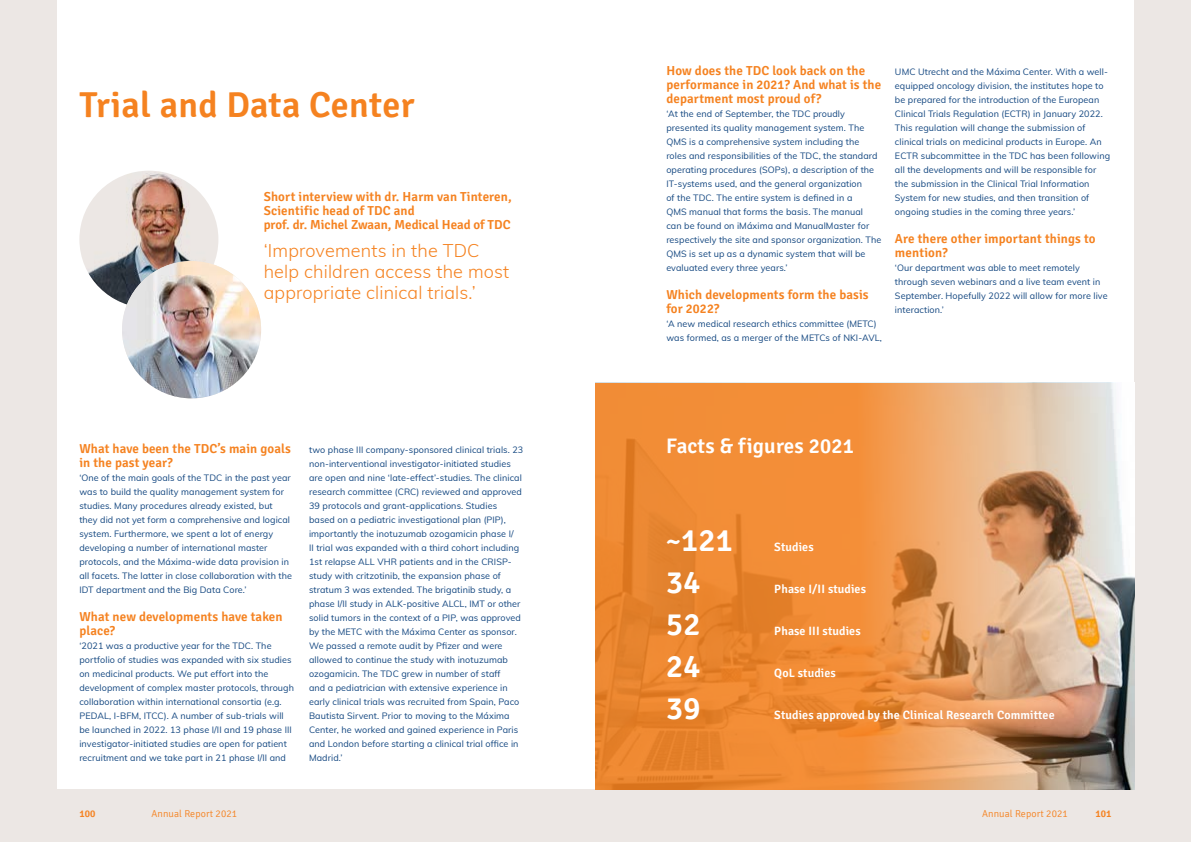
<style>
.page{position:relative;width:1191px;height:842px;background:#fff}
.page>*{position:absolute;margin:0;border:0;box-sizing:border-box;transform-origin:0 0}
.t1{font:600 36px "Signika";letter-spacing:.01em;color:#f58220}
.t2{font:600 32px "Signika";letter-spacing:.01em;color:#fff}
.t3{font:600 21px "Signika";letter-spacing:.01em;color:#fff}
.t4{font:300 18px/21px "Muli";letter-spacing:.01em;color:#f58220}
.t5{font:600 13px/14px "Signika";letter-spacing:.01em;color:#f58220}
.t6{font:600 12px "Signika";letter-spacing:.01em;color:#fff}
.t7{font:300 10px "Signika";letter-spacing:.01em;color:#f58220}
.t8{font:600 10px "Signika";letter-spacing:.01em;color:#f58220}
.t9{font:9px/14px "Muli";letter-spacing:.01em;color:#124680}
.s1{font-size:24px}
</style>
<div class="page">
<div style="left:0;top:0;width:595px;height:842px;background:#ece7e4"></div>
<div style="left:595px;top:0;width:596px;height:842px;background:#ece7e4"></div>
<div style="left:57px;top:0;width:538px;height:789px;background:#fff"></div>
<div style="left:595px;top:0;width:539px;height:789px;background:#fff"></div>
<img style="left:79px;top:171px;width:139px;height:137px;border-radius:50%">
<svg style="left:595px;top:383px;width:539px;height:406px;background:#e29756"></svg>
<img style="left:122px;top:261px;width:139px;height:137px">
<h1 class="t1" style="left:79px;top:84px;width:337px">Trial and Data Center</h1>
<h3 class="t5" style="left:264px;top:190px;width:249px">Short interview with dr. Harm van Tinteren,<br>Scientific head of TDC and<br>prof. dr. Michel Zwaan, Medical Head of TDC</h3>
<h3 class="t4" style="left:264px;top:239px;width:247px">‘Improvements in the TDC help children access the most appropriate clinical trials.’</h3>
<h3 class="t5" style="left:79px;top:442px;width:213px">What have been the TDC’s main goals in the past year?</h3>
<p class="t9" style="left:79px;top:470px;width:214px">‘One of the main goals of the TDC in the past year was to build the quality management system for studies. Many procedures already existed, but they did not yet form a comprehensive and logical system. Furthermore, we spent a lot of energy developing a number of international master protocols, and the Máxima-wide data provision in all facets. The latter in close collaboration with the IDT department and the Big Data Core.’</p>
<h3 class="t5" style="left:79px;top:610px;width:205px">What new developments have taken place?</h3>
<p class="t9" style="left:79px;top:638px;width:216px">‘2021 was a productive year for the TDC. The portfolio of studies was expanded with six studies on medicinal products. We put effort into the development of complex master protocols, through collaboration within international consortia (e.g.<br>PEDAL, I-BFM, ITCC). A number of sub-trials will be launched in 2022. 13 phase I/II and 19 phase III investigator-initiated studies are open for patient recruitment and we take part in 21 phase I/II and</p>
<p class="t9" style="left:309px;top:442px;width:216px">two phase III company-sponsored clinical trials. 23 non-interventional investigator-initiated studies are open and nine ‘late-effect’-studies. The clinical research committee (CRC) reviewed and approved 39 protocols and grant-applications. Studies based on a pediatric investigational plan (PIP), importantly the inotuzumab ozogamicin phase I/<br>II trial was expanded with a third cohort including 1st relapse ALL VHR patients and in the CRISP&shy;study with critzotinib, the expansion phase of stratum 3 was extended. The brigatinib study, a phase I/II study in ALK-positive ALCL, IMT or other solid tumors in the context of a PIP, was approved by the METC with the Máxima Center as sponsor.<br>We passed a remote audit by Pfizer and were allowed to continue the study with inotuzumab ozogamicin. The TDC grew in number of staff<br>and a pediatrician with extensive experience in early clinical trials was recruited from Spain, Paco Bautista Sirvent. Prior to moving to the Máxima Center, he worked and gained experience in Paris and London before starting a clinical trial office in Madrid.’</p>
<h3 class="t5" style="left:666px;top:64px;width:216px">How does the TDC look back on the performance in 2021? And what is the department most proud of?</h3>
<p class="t9" style="left:666px;top:106px;width:216px">‘At the end of September, the TDC proudly presented its quality management system. The QMS is a comprehensive system including the roles and responsibilities of the TDC, the standard operating procedures (SOPs), a description of the IT-systems used, and the general organization<br>of the TDC. The entire system is defined in a<br>QMS manual that forms the basis. The manual<br>can be found on iMáxima and ManualMaster for respectively the site and sponsor organization. The QMS is set up as a dynamic system that will be evaluated every three years.’</p>
<h3 class="t5" style="left:666px;top:288px;width:204px">Which developments form the basis for 2022?</h3>
<p class="t9" style="left:666px;top:316px;width:217px">‘A new medical research ethics committee (METC) was formed, as a merger of the METCs of NKI-AVL,</p>
<p class="t9" style="left:895px;top:64px;width:217px">UMC Utrecht and the Máxima Center. With a well&shy;equipped oncology division, the institutes hope to be prepared for the introduction of the European Clinical Trials Regulation (ECTR) in January 2022.<br>This regulation will change the submission of clinical trials on medicinal products in Europe. An ECTR subcommittee in the TDC has been following all the developments and will be responsible for the submission in the Clinical Trial Information System for new studies, and then transition of ongoing studies in the coming three years.’</p>
<h3 class="t5" style="left:895px;top:232px;width:202px">Are there other important things to mention?</h3>
<p class="t9" style="left:895px;top:260px;width:214px">‘Our department was able to meet remotely through seven webinars and a live team event in September. Hopefully 2022 will allow for more live interaction.’</p>
<h3 class="t3" style="left:666px;top:434px;width:189px">Facts &amp; figures 2021</h3>
<h2 class="t2" style="left:666px;top:521px;width:68px"><span class="s1">~</span>121</h2>
<h3 class="t6" style="left:774px;top:540px;width:41px">Studies</h3>
<h2 class="t2" style="left:666px;top:563px;width:36px">34</h2>
<h3 class="t6" style="left:774px;top:582px;width:93px">Phase I/II studies</h3>
<h2 class="t2" style="left:666px;top:605px;width:36px">52</h2>
<h3 class="t6" style="left:774px;top:624px;width:88px">Phase III studies</h3>
<h2 class="t2" style="left:666px;top:647px;width:36px">24</h2>
<h3 class="t6" style="left:774px;top:666px;width:63px">QoL studies</h3>
<h2 class="t2" style="left:666px;top:689px;width:36px">39</h2>
<h3 class="t6" style="left:774px;top:708px;width:282px">Studies approved by the Clinical Research Committee</h3>
<p class="t8" style="left:79px;top:808px;width:18px">100</p>
<p class="t7" style="left:151px;top:808px;width:87px">Annual Report 2021</p>
<p class="t7" style="left:982px;top:808px;width:87px">Annual Report 2021</p>
<p class="t8" style="left:1095px;top:808px;width:18px">101</p>
</div>
